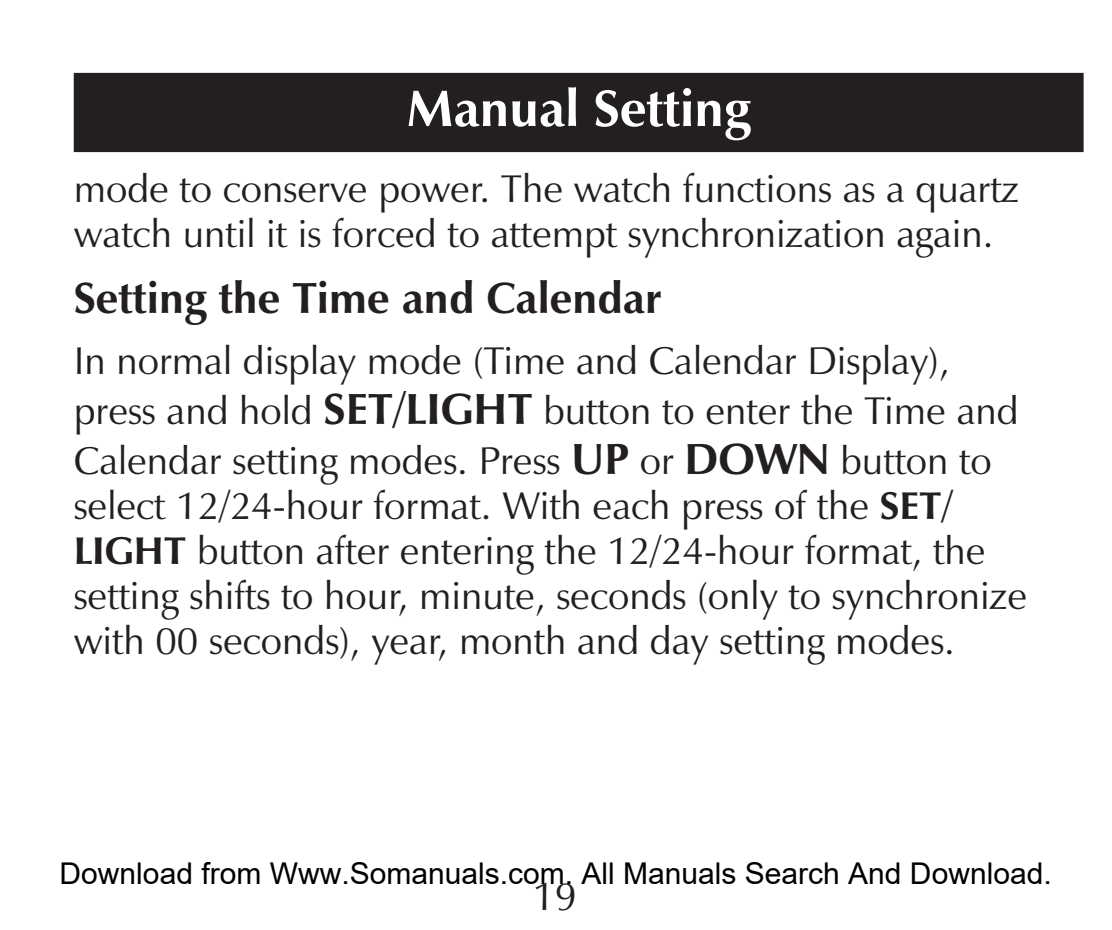
<style>
.page{position:relative;width:1112px;height:930px;background:#fff}
.page>*{position:absolute;margin:0;border:0;box-sizing:border-box;transform-origin:0 0}
.t1{font:700 52px "Zapf Humanist 601 BT";color:#fff}
.t2{font:700 44px "Zapf Humanist 601 BT";color:#231f20}
.t3{font:40px "Zapf Humanist 601 BT";color:#231f20}
.t4{font:39.2px/44.8px "Zapf Humanist 601 BT";color:#231f20}
.t5{font:30px "Arial";color:#000}
.s1{font-weight:700;font-size:44px}
.s2{font-weight:700}
</style>
<div class="page">
<div style="left:74px;top:73px;width:1009px;height:79px;background:#231f20"></div>
<h1 class="t1" style="left:406px;top:76px;width:345px">Manual Setting</h1>
<p class="t4" style="left:74px;top:166px;width:946px">mode to conserve power. The watch functions as a quartz watch until it is forced to attempt synchronization again.</p>
<p class="t2" style="left:74px;top:270px;width:589px">Setting the Time and Calendar</p>
<p class="t4" style="left:74px;top:335px;width:946px;line-height:50px">In normal display mode (Time and Calendar Display), press and hold <span class="s1">SET/LIGHT</span> button to enter the Time and<br>Calendar setting modes. Press <span class="s1">UP</span> or <span class="s1">DOWN</span> button to</p>
<p class="t4" style="left:74px;top:483px;width:954px">select 12/24-hour format. With each press of the <span class="s2">SET/ LIGHT</span> button after entering the 12/24-hour format, the setting shifts to hour, minute, seconds (only to synchronize with 00 seconds), year, month and day setting modes.</p>
<p class="t5" style="left:60px;top:856px;width:993px">Download from Www.Somanuals.com. All Manuals Search And Download.</p>
<p class="t3" style="left:532px;top:871px;width:45px">19</p>
</div>
